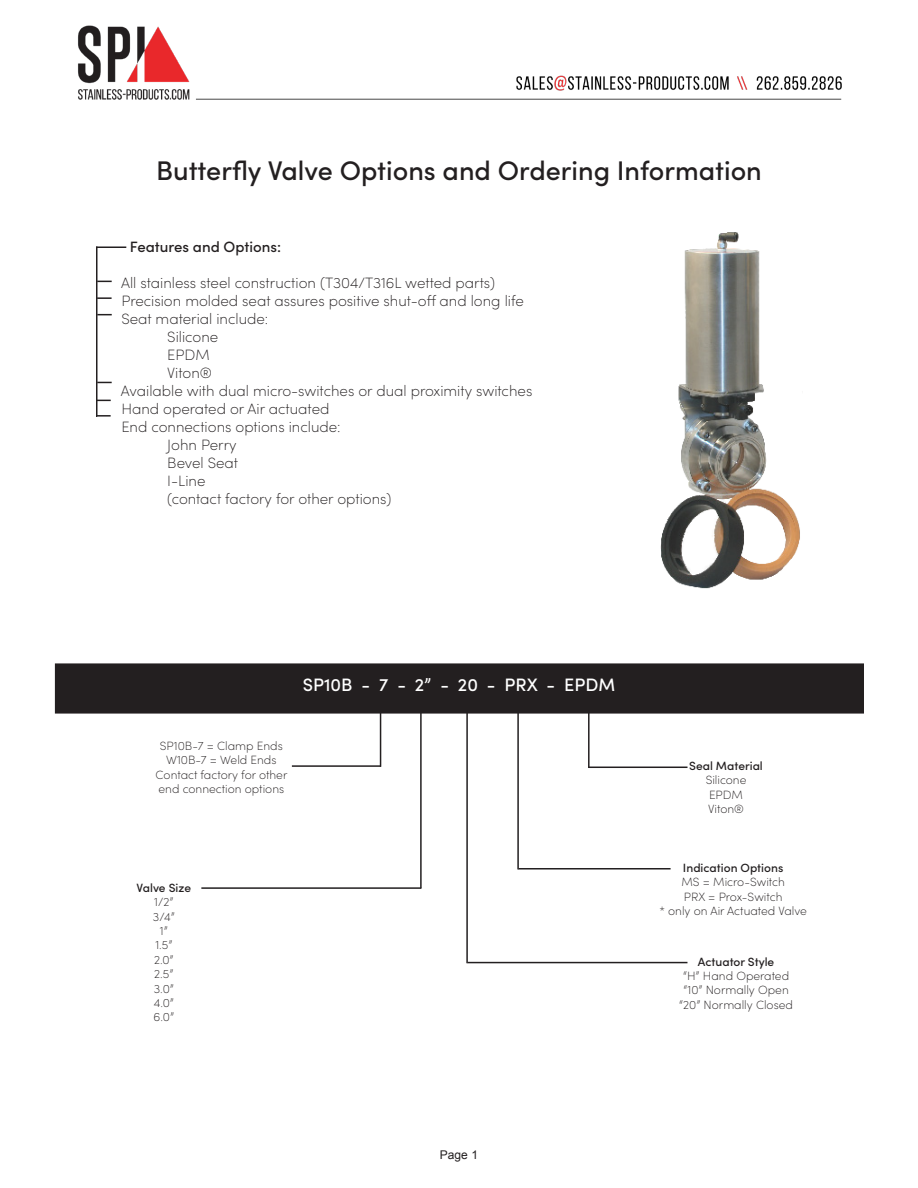
<style>
.page{position:relative;width:918px;height:1188px;background:#fff}
.page>*{position:absolute;margin:0;border:0;box-sizing:border-box;transform-origin:0 0}
.t1{font:500 27px "Sofia Pro";color:#231f20}
.t2{font:500 18px "Sofia Pro";color:#fff}
.t3{font:200 15px "Sofia Pro";color:#231f20}
.t4{font:500 15px "Sofia Pro";color:#231f20}
.t5{font:200 12px "Sofia Pro";color:#231f20}
.t6{font:500 12px "Sofia Pro";color:#231f20}
.t7{font:12px "Arial";color:#231f20}
</style>
<div class="page">
<img style="left:660px;top:232px;width:140px;height:357px">
<hr style="left:96px;top:247px;width:30px;height:1px;background:#231f20">
<hr style="left:96px;top:247px;width:2px;height:169px;background:#231f20">
<svg style="left:97px;top:281px;width:15px;height:1px"></svg>
<svg style="left:97px;top:297px;width:15px;height:2px"></svg>
<svg style="left:97px;top:314px;width:15px;height:1px"></svg>
<svg style="left:97px;top:382px;width:15px;height:1px"></svg>
<svg style="left:98px;top:400px;width:13px;height:1px"></svg>
<svg style="left:96px;top:415px;width:15px;height:2px"></svg>
<hr style="left:380px;top:712px;width:1px;height:55px;background:#231f20">
<hr style="left:292px;top:765px;width:89px;height:2px;background:#231f20">
<hr style="left:420px;top:711px;width:2px;height:177px;background:#231f20">
<hr style="left:201px;top:887px;width:220px;height:2px;background:#231f20">
<hr style="left:466px;top:712px;width:2px;height:251px;background:#231f20">
<hr style="left:468px;top:962px;width:219px;height:1px;background:#231f20">
<hr style="left:517px;top:712px;width:2px;height:157px;background:#231f20">
<hr style="left:518px;top:868px;width:153px;height:2px;background:#231f20">
<hr style="left:588px;top:712px;width:2px;height:56px;background:#231f20">
<hr style="left:588px;top:767px;width:100px;height:1px;background:#231f20">
<div style="left:56px;top:664px;width:807px;height:49px;background:#231f20"></div>
<div style="left:55px;top:663px;width:809px;height:51px;border:2px solid #231f20"></div>
<img style="left:78px;top:25px;width:764px;height:75px">
<p class="t1" style="left:156px;top:151px;width:607px">Butterfly Valve Options and Ordering Information</p>
<p class="t4" style="left:130px;top:236px;width:153px">Features and Options:</p>
<p class="t3" style="left:121px;top:272px;width:375px">All stainless steel construction (T304/T316L wetted parts)</p>
<p class="t3" style="left:121px;top:290px;width:404px">Precision molded seat assures positive shut-off and long life</p>
<p class="t3" style="left:121px;top:308px;width:148px">Seat material include:</p>
<p class="t3" style="left:167px;top:326px;width:52px">Silicone</p>
<p class="t3" style="left:167px;top:344px;width:44px">EPDM</p>
<p class="t3" style="left:167px;top:362px;width:46px">Viton®</p>
<p class="t3" style="left:121px;top:380px;width:413px">Available with dual micro-switches or dual proximity switches</p>
<p class="t3" style="left:121px;top:398px;width:210px">Hand operated or Air actuated</p>
<p class="t3" style="left:121px;top:416px;width:221px">End connections options include:</p>
<p class="t3" style="left:167px;top:434px;width:71px">John Perry</p>
<p class="t3" style="left:167px;top:452px;width:72px">Bevel Seat</p>
<p class="t3" style="left:167px;top:470px;width:40px">I-Line</p>
<p class="t3" style="left:167px;top:488px;width:225px">(contact factory for other options)</p>
<p class="t2" style="left:303px;top:671px;width:314px">SP10B - 7 - 2” - 20 - PRX - EPDM</p>
<p class="t5" style="left:160px;top:737px;width:125px">SP10B-7 = Clamp Ends</p>
<p class="t5" style="left:166px;top:752px;width:112px">W10B-7 = Weld Ends</p>
<p class="t5" style="left:156px;top:766px;width:133px">Contact factory for other</p>
<p class="t5" style="left:158px;top:780px;width:127px">end connection options</p>
<p class="t6" style="left:137px;top:879px;width:56px">Valve Size</p>
<p class="t5" style="left:154px;top:893px;width:21px">1/2”</p>
<p class="t5" style="left:153px;top:908px;width:23px">3/4”</p>
<p class="t5" style="left:160px;top:922px;width:9px">1”</p>
<p class="t5" style="left:155px;top:937px;width:19px">1.5”</p>
<p class="t5" style="left:154px;top:951px;width:21px">2.0”</p>
<p class="t5" style="left:154px;top:965px;width:21px">2.5”</p>
<p class="t5" style="left:154px;top:980px;width:22px">3.0”</p>
<p class="t5" style="left:154px;top:994px;width:22px">4.0”</p>
<p class="t5" style="left:154px;top:1009px;width:22px">6.0”</p>
<p class="t6" style="left:689px;top:757px;width:75px">Seal Material</p>
<p class="t5" style="left:706px;top:771px;width:42px">Silicone</p>
<p class="t5" style="left:709px;top:786px;width:36px">EPDM</p>
<p class="t5" style="left:708px;top:800px;width:37px">Viton®</p>
<p class="t6" style="left:683px;top:859px;width:102px">Indication Options</p>
<p class="t5" style="left:681px;top:873px;width:105px">MS = Micro-Switch</p>
<p class="t5" style="left:684px;top:888px;width:100px">PRX = Prox-Switch</p>
<p class="t5" style="left:659px;top:902px;width:149px">* only on Air Actuated Valve</p>
<p class="t6" style="left:698px;top:953px;width:78px">Actuator Style</p>
<p class="t5" style="left:683px;top:967px;width:108px">“H” Hand Operated</p>
<p class="t5" style="left:683px;top:982px;width:107px">“10” Normally Open</p>
<p class="t5" style="left:679px;top:996px;width:115px">“20” Normally Closed</p>
<p class="t7" style="left:440px;top:1147px;width:40px">Page 1</p>
</div>
